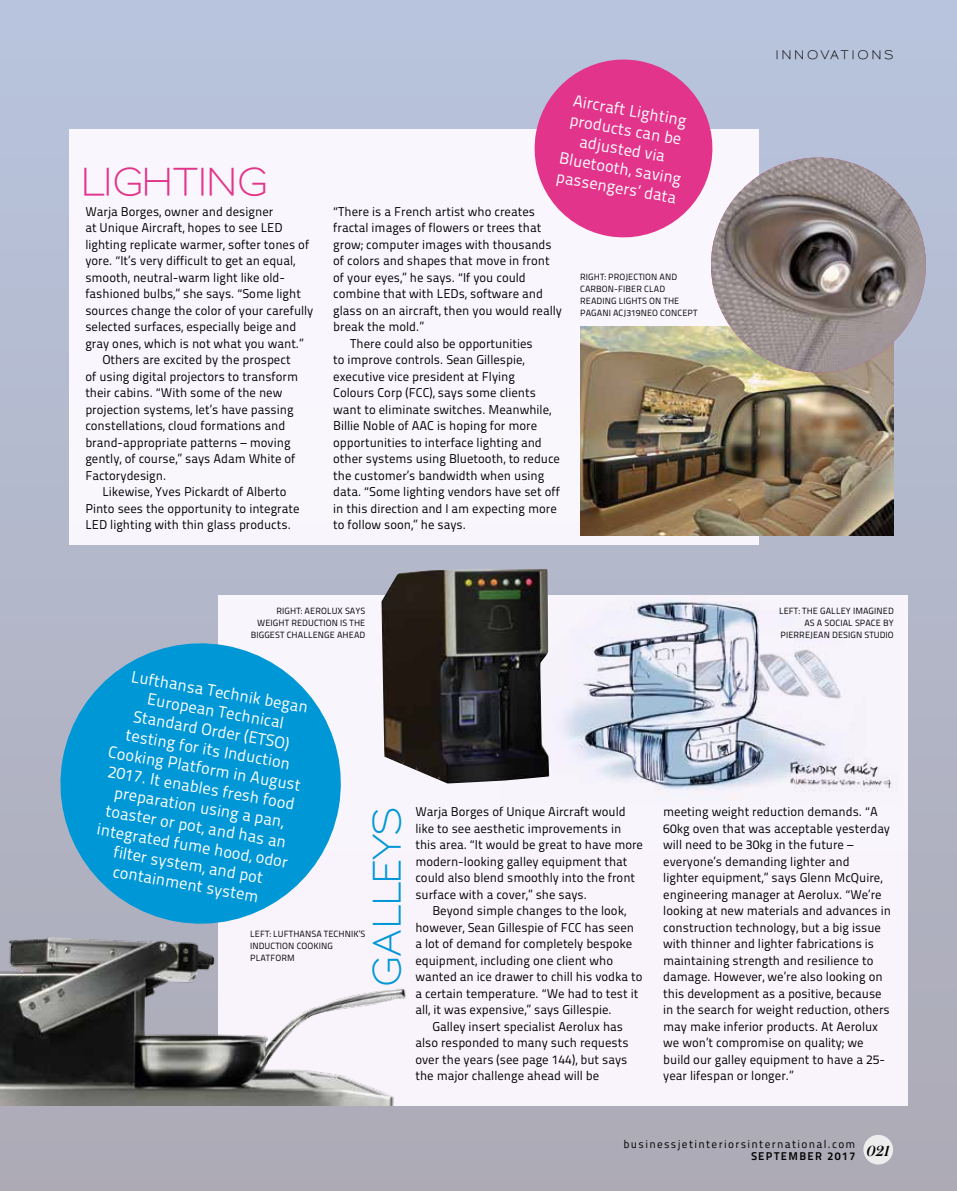
<style>
.page{position:relative;width:957px;height:1191px;background:#fff}
.page>*{position:absolute;margin:0;border:0;box-sizing:border-box;transform-origin:0 0}
.t1{font:600 37.5px "Sansumi";letter-spacing:-.06em;color:#e2348b}
.t2{font:600 37.5px "Sansumi";letter-spacing:-.065em;color:#0097d6}
.t3{font:16.5px/19.5px "Titillium Maps 29 L 400 wt";color:#fff;text-align:center}
.t4{font:12.75px/16.5px "Titillium Maps 29 L 400 wt";color:#000}
.t5{font:600 12px "Sansumi";letter-spacing:.185em;color:#000}
.t6{font:11.25px "Titillium Maps 29 L 400 wt";letter-spacing:.12em;color:#000}
.t7{font:11.25px "Titillium Maps 29 L 800 wt";letter-spacing:.12em;color:#000}
.t8{font:9px/12px "Titillium Maps 29 L 400 wt";letter-spacing:.01em;color:#000}
</style>
<div class="page">
<div style="left:0;top:0;width:957px;height:1191px;background:linear-gradient(to bottom,#b8c4de,#adaab5)"></div>
<div style="left:863px;top:1134px;width:30px;height:30px;background:#ededed;border-radius:50%"></div>
<div style="left:70px;top:129px;width:688px;height:415px;background:#f9f6fd"></div>
<div style="left:219px;top:595px;width:688px;height:511px;background:#f9f4fb"></div>
<svg style="left:48px;top:631px;width:293px;height:227px;background:#30a4d7"></svg>
<img style="left:580px;top:326px;width:313px;height:209px">
<svg style="left:702px;top:149px;width:232px;height:232px;background:#bebbb7"></svg>
<img style="left:702px;top:158px;width:232px;height:214px">
<svg style="left:527px;top:52px;width:192px;height:192px"></svg>
<img style="left:549px;top:599px;width:343px;height:193px">
<img style="left:0;top:858px;width:406px;height:248px">
<img style="left:381px;top:569px;width:168px;height:214px">
<h1 class="t1" style="left:79px;top:162px;width:190px">LIGHTING</h1>
<p class="t4" style="left:85px;top:202px;width:189px">Warja Borges, owner and designer</p>
<p class="t4" style="left:85px;top:219px;width:199px">at Unique Aircraft, hopes to see LED</p>
<p class="t4" style="left:85px;top:235px;width:225px">lighting replicate warmer, softer tones of</p>
<p class="t4" style="left:85px;top:252px;width:211px">yore. “It’s very difficult to get an equal,</p>
<p class="t4" style="left:85px;top:268px;width:201px">smooth, neutral-warm light like old-</p>
<p class="t4" style="left:85px;top:285px;width:217px">fashioned bulbs,” she says. “Some light</p>
<p class="t4" style="left:85px;top:301px;width:230px">sources change the color of your carefully</p>
<p class="t4" style="left:85px;top:318px;width:212px">selected surfaces, especially beige and</p>
<p class="t4" style="left:85px;top:334px;width:220px">gray ones, which is not what you want.”</p>
<p class="t4" style="left:102px;top:351px;width:190px">Others are excited by the prospect</p>
<p class="t4" style="left:85px;top:367px;width:214px">of using digital projectors to transform</p>
<p class="t4" style="left:85px;top:384px;width:199px">their cabins. “With some of the new</p>
<p class="t4" style="left:85px;top:400px;width:210px">projection systems, let’s have passing</p>
<p class="t4" style="left:85px;top:417px;width:201px">constellations, cloud formations and</p>
<p class="t4" style="left:85px;top:433px;width:207px">brand-appropriate patterns – moving</p>
<p class="t4" style="left:85px;top:450px;width:212px">gently, of course,” says Adam White of</p>
<p class="t4" style="left:85px;top:466px;width:82px">Factorydesign.</p>
<p class="t4" style="left:102px;top:483px;width:186px">Likewise, Yves Pickardt of Alberto</p>
<p class="t4" style="left:85px;top:499px;width:216px">Pinto sees the opportunity to integrate</p>
<p class="t4" style="left:85px;top:516px;width:207px">LED lighting with thin glass products.</p>
<p class="t3" style="left:571px;top:89px;width:125px;rotate:10deg">Aircraft Lighting products can be adjusted via<br>Bluetooth, saving passengers’ data</p>
<p class="t4" style="left:333px;top:202px;width:203px">“There is a French artist who creates</p>
<p class="t4" style="left:333px;top:219px;width:210px">fractal images of flowers or trees that</p>
<p class="t4" style="left:333px;top:235px;width:220px">grow; computer images with thousands</p>
<p class="t4" style="left:333px;top:252px;width:218px">of colors and shapes that move in front</p>
<p class="t4" style="left:333px;top:268px;width:194px">of your eyes,” he says. “If you could</p>
<p class="t4" style="left:333px;top:285px;width:211px">combine that with LEDs, software and</p>
<p class="t4" style="left:333px;top:301px;width:230px">glass on an aircraft, then you would really</p>
<p class="t4" style="left:333px;top:318px;width:92px">break the mold.”</p>
<p class="t4" style="left:350px;top:334px;width:184px">There could also be opportunities</p>
<p class="t4" style="left:333px;top:351px;width:193px">to improve controls. Sean Gillespie,</p>
<p class="t4" style="left:333px;top:367px;width:183px">executive vice president at Flying</p>
<p class="t4" style="left:333px;top:384px;width:204px">Colours Corp (FCC), says some clients</p>
<p class="t4" style="left:333px;top:400px;width:220px">want to eliminate switches. Meanwhile,</p>
<p class="t4" style="left:333px;top:417px;width:205px">Billie Noble of AAC is hoping for more</p>
<p class="t4" style="left:333px;top:433px;width:210px">opportunities to interface lighting and</p>
<p class="t4" style="left:333px;top:450px;width:228px">other systems using Bluetooth, to reduce</p>
<p class="t4" style="left:333px;top:466px;width:213px">the customer’s bandwidth when using</p>
<p class="t4" style="left:333px;top:483px;width:228px">data. “Some lighting vendors have set off</p>
<p class="t4" style="left:333px;top:499px;width:225px">in this direction and I am expecting more</p>
<p class="t4" style="left:333px;top:516px;width:134px">to follow soon,” he says.</p>
<p class="t8" style="left:580px;top:270px;width:119px">RIGHT: PROJECTION AND<br>CARBON-FIBER CLAD<br>READING LIGHTS ON THE<br>PAGANI ACJ319NEO CONCEPT</p>
<p class="t8" style="left:251px;top:604px;width:116px;text-align:right">RIGHT: AEROLUX SAYS<br>WEIGHT REDUCTION IS THE<br>BIGGEST CHALLENGE AHEAD</p>
<p class="t5" style="left:775px;top:49px;width:120px">INNOVATIONS</p>
<p class="t8" style="left:779px;top:604px;width:116px;text-align:right">LEFT: THE GALLEY IMAGINED<br>AS A SOCIAL SPACE BY<br>PIERREJEAN DESIGN STUDIO</p>
<p class="t3" style="left:124px;top:664px;width:197px;rotate:10deg">Lufthansa Technik began<br>European Technical<br>Standard Order (ETSO) testing for its Induction<br>Cooking Platform in August<br>2017. It enables fresh food preparation using a pan, toaster or pot, and has an integrated fume hood, odor filter system, and pot containment system</p>
<h1 class="t2" style="left:367px;top:987px;width:182px;rotate:-90deg">GALLEYS</h1>
<p class="t8" style="left:250px;top:927px;width:117px">LEFT: LUFTHANSA TECHNIK’S<br>INDUCTION COOKING<br>PLATFORM</p>
<p class="t4" style="left:415px;top:803px;width:229px">Warja Borges of Unique Aircraft would like to see aesthetic improvements in this area. “It would be great to have more modern-looking galley equipment that could also blend smoothly into the front surface with a cover,” she says.</p>
<p class="t4" style="left:432px;top:902px;width:195px">Beyond simple changes to the look,</p>
<p class="t4" style="left:415px;top:918px;width:220px">however, Sean Gillespie of FCC has seen</p>
<p class="t4" style="left:415px;top:935px;width:218px">a lot of demand for completely bespoke</p>
<p class="t4" style="left:415px;top:951px;width:199px">equipment, including one client who</p>
<p class="t4" style="left:415px;top:968px;width:229px">wanted an ice drawer to chill his vodka to</p>
<p class="t4" style="left:415px;top:984px;width:224px">a certain temperature. “We had to test it</p>
<p class="t4" style="left:415px;top:1001px;width:198px">all, it was expensive,” says Gillespie.</p>
<p class="t4" style="left:432px;top:1017px;width:192px">Galley insert specialist Aerolux has</p>
<p class="t4" style="left:415px;top:1034px;width:215px">also responded to many such requests</p>
<p class="t4" style="left:415px;top:1050px;width:213px">over the years (see page 144), but says</p>
<p class="t4" style="left:415px;top:1067px;width:185px">the major challenge ahead will be</p>
<p class="t4" style="left:663px;top:803px;width:229px">meeting weight reduction demands. “A 60kg oven that was acceptable yesterday will need to be 30kg in the future – everyone’s demanding lighter and<br>lighter equipment,” says Glenn McQuire, engineering manager at Aerolux. “We’re looking at new materials and advances in construction technology, but a big issue with thinner and lighter fabrications is maintaining strength and resilience to damage. However, we’re also looking on this development as a positive, because in the search for weight reduction, others may make inferior products. At Aerolux we won’t compromise on quality; we build our galley equipment to have a 25- year lifespan or longer.”</p>
<p class="t6" style="left:623px;top:1135px;width:233px">businessjetinteriorsinternational.com</p>
<p class="t7" style="left:751px;top:1147px;width:140px">SEPTEMBER 2017 <sup>021</sup></p>
</div>
